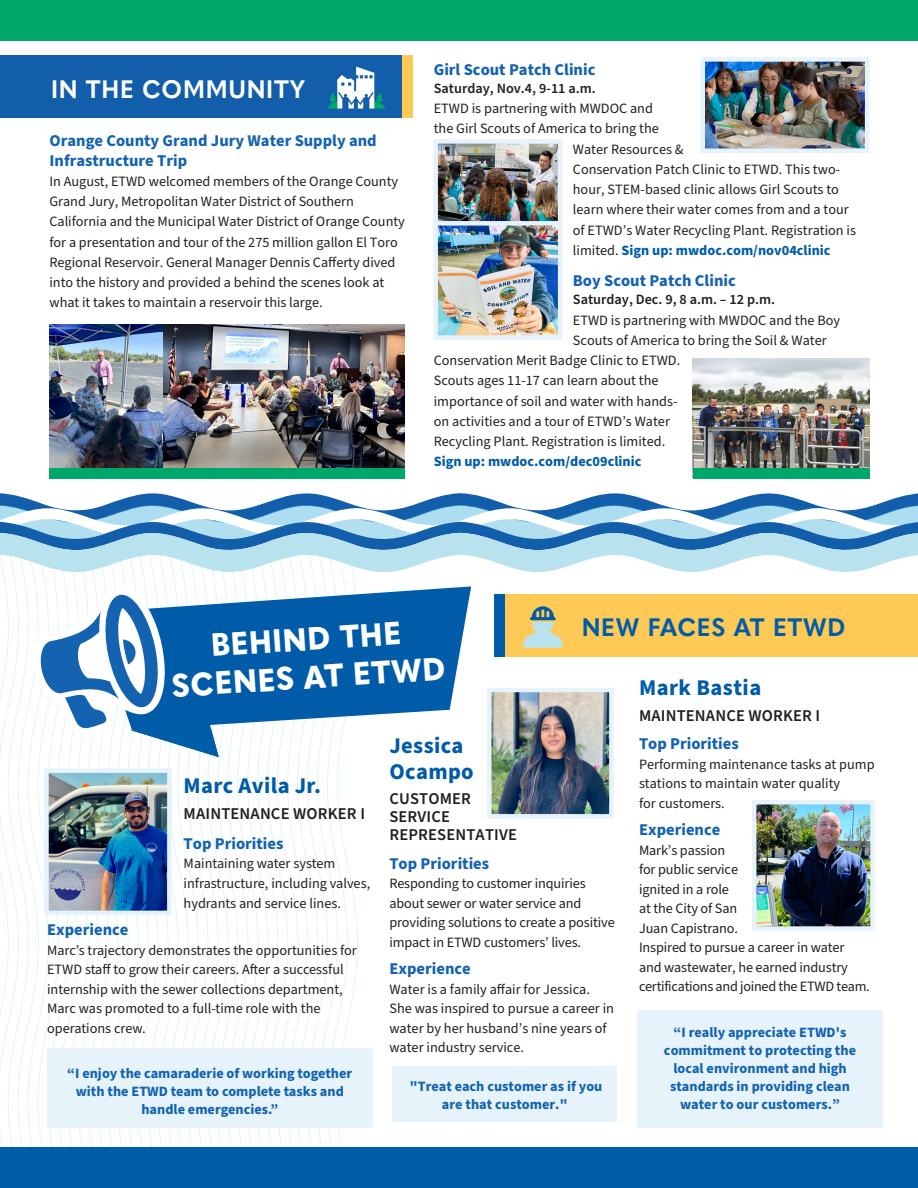
<style>
.page{position:relative;width:918px;height:1188px;background:#fff}
.page>*{position:absolute;margin:0;border:0;box-sizing:border-box;transform-origin:0 0}
.body_text_1_column_b{font:800 31.8px "Quasimoda";color:#fff;scale:.96 1}
.body_text_1_column_b-2{font:700 24.9px "Quasimoda";letter-spacing:.03em;color:#fff;scale:.96 1}
.body_text_1_column_b-3{font:700 24.9px "Quasimoda";letter-spacing:.03em;color:#005ca8;scale:.96 1}
.t1{font:700 22.5px/25.5px "Source Sans Pro";letter-spacing:.015em;color:#005ca8}
.t2{font:700 16.5px/19.5px "Source Sans Pro";color:#1463b0}
.t3{font:600 16.5px/18px "Source Sans Pro";letter-spacing:.01em;color:#231f20}
.t4{font:14.25px/19.5px "Source Sans Pro";color:#231f20}
.t5{font:700 14.25px/18px "Source Sans Pro";color:#1463b0;text-align:center}
.t6{font:700 14.25px "Source Sans Pro";color:#005ca8}
.t7{font:600 14.25px "Source Sans Pro";color:#231f20}
.s1{font-weight:400;color:#231f20}
</style>
<div class="page">
<div style="left:0;top:0;width:918px;height:40px;background:#00a76a"></div>
<div style="left:0;top:56px;width:412px;height:62px;background:#125eaa"></div>
<div style="left:402px;top:56px;width:11px;height:62px;background:#fec954"></div>
<svg style="left:328px;top:67px;width:57px;height:42px"></svg>
<svg style="left:0;top:573px;width:358px;height:575px"></svg>
<svg style="left:0;top:493px;width:918px;height:80px"></svg>
<div style="left:0;top:1148px;width:918px;height:40px;background:#005ea9"></div>
<svg style="left:92px;top:586px;width:379px;height:125px;fill:#005ca8"></svg>
<svg style="left:33px;top:588px;width:407px;height:169px"></svg>
<div style="left:500px;top:594px;width:418px;height:63px;background:#fec954"></div>
<svg style="left:523px;top:606px;width:40px;height:42px"></svg>
<div style="left:494px;top:594px;width:10px;height:63px;background:#005ca8"></div>
<img style="left:49px;top:773px;width:118px;height:137px">
<div style="left:44px;top:768px;width:128px;height:147px;border:4px solid #e6f3fa"></div>
<img style="left:757px;top:805px;width:113px;height:121px">
<div style="left:752px;top:800px;width:123px;height:131px;border:4px solid #e6f3fa"></div>
<img style="left:492px;top:693px;width:117px;height:121px">
<div style="left:487px;top:688px;width:127px;height:131px;border:4px solid #e6f3fa"></div>
<div style="left:637px;top:1011px;width:246px;height:117px;background:#e6f3fa"></div>
<div style="left:393px;top:1066px;width:224px;height:56px;background:#e6f3fa"></div>
<div style="left:47px;top:1049px;width:326px;height:79px;background:#e6f3fa"></div>
<img style="left:162px;top:325px;width:243px;height:143px">
<img style="left:705px;top:62px;width:159px;height:86px">
<div style="left:700px;top:57px;width:169px;height:96px;border:4px solid #e6f3fa"></div>
<img style="left:438px;top:144px;width:119px;height:191px">
<div style="left:433px;top:220px;width:129px;height:120px;border:4px solid #e6f3fa"></div>
<div style="left:433px;top:139px;width:129px;height:87px;border:4px solid #e6f3fa"></div>
<img style="left:50px;top:325px;width:112px;height:143px">
<div style="left:50px;top:468px;width:355px;height:11px;background:#00a76a"></div>
<img style="left:693px;top:359px;width:176px;height:109px">
<div style="left:693px;top:468px;width:176px;height:11px;background:#00a76a"></div>
<p class="body_text_1_column_b-2" style="left:51px;top:70px;width:266px">IN THE COMMUNITY</p>
<p class="t2" style="left:50px;top:131px;width:329px">Orange County Grand Jury Water Supply and<br>Infrastructure Trip</p>
<p class="t4" style="left:50px;top:172px;width:357px;line-height:20.2px">In August, ETWD welcomed members of the Orange County Grand Jury, Metropolitan Water District of Southern California and the Municipal Water District of Orange County for a presentation and tour of the 275 million gallon El Toro Regional Reservoir. General Manager Dennis Cafferty dived into the history and provided a behind the scenes look at what it takes to maintain a reservoir this large.</p>
<p class="t2" style="left:434px;top:60px;width:163px">Girl Scout Patch Clinic</p>
<p class="t7" style="left:434px;top:79px;width:164px">Saturday, Nov.4, 9-11 a.m.</p>
<p class="t4" style="left:434px;top:99px;width:221px">ETWD is partnering with MWDOC and</p>
<p class="t4" style="left:434px;top:119px;width:227px">the Girl Scouts of America to bring the</p>
<p class="t4" style="left:573px;top:140px;width:112px">Water Resources &amp;</p>
<p class="t4" style="left:573px;top:160px;width:269px">Conservation Patch Clinic to ETWD. This two-</p>
<p class="t4" style="left:573px;top:180px;width:268px">hour, STEM-based clinic allows Girl Scouts to</p>
<p class="t4" style="left:573px;top:200px;width:277px">learn where their water comes from and a tour</p>
<p class="t4" style="left:573px;top:221px;width:285px">of ETWD’s Water Recycling Plant. Registration is</p>
<p class="t6" style="left:573px;top:240px;width:259px"><span class="s1">limited.</span> Sign up: mwdoc.com/nov04clinic</p>
<p class="t2" style="left:573px;top:271px;width:164px">Boy Scout Patch Clinic</p>
<p class="t7" style="left:573px;top:290px;width:204px">Saturday, Dec. 9, 8 a.m. – 12 p.m.</p>
<p class="t4" style="left:573px;top:311px;width:269px">ETWD is partnering with MWDOC and the Boy</p>
<p class="t4" style="left:573px;top:331px;width:255px">Scouts of America to bring the Soil &amp; Water</p>
<p class="t4" style="left:434px;top:351px;width:248px">Conservation Merit Badge Clinic to ETWD.</p>
<p class="t4" style="left:434px;top:371px;width:226px">Scouts ages 11-17 can learn about the</p>
<p class="t4" style="left:434px;top:392px;width:245px">importance of soil and water with hands-</p>
<p class="t4" style="left:434px;top:412px;width:238px">on activities and a tour of ETWD’s Water</p>
<p class="t4" style="left:434px;top:432px;width:233px">Recycling Plant. Registration is limited.</p>
<p class="t6" style="left:434px;top:452px;width:209px">Sign up: mwdoc.com/dec09clinic</p>
<p class="body_text_1_column_b-3" style="left:582px;top:608px;width:276px">NEW FACES AT ETWD</p>
<p class="body_text_1_column_b" style="left:209px;top:621px;width:200px;rotate:-4deg">BEHIND THE</p>
<p class="body_text_1_column_b" style="left:170px;top:662px;width:287px;rotate:-4deg">SCENES AT ETWD</p>
<p class="t1" style="left:639px;top:675px;width:124px">Mark Bastia</p>
<p class="t3" style="left:639px;top:707px;width:183px">MAINTENANCE WORKER I</p>
<p class="t2" style="left:639px;top:734px;width:101px">Top Priorities</p>
<p class="t4" style="left:639px;top:754px;width:237px">Performing maintenance tasks at pump stations to maintain water quality<br>for customers.</p>
<p class="t2" style="left:639px;top:820px;width:83px">Experience</p>
<p class="t4" style="left:639px;top:841px;width:232px">Mark’s passion<br>for public service<br>ignited in a role<br>at the City of San<br>Juan Capistrano.<br>Inspired to pursue a career in water and wastewater, he earned industry certifications and joined the ETWD team.</p>
<p class="t1" style="left:389px;top:734px;width:86px">Jessica<br>Ocampo</p>
<p class="t3" style="left:389px;top:790px;width:129px">CUSTOMER<br>SERVICE<br>REPRESENTATIVE</p>
<p class="t2" style="left:389px;top:854px;width:101px">Top Priorities</p>
<p class="t4" style="left:389px;top:874px;width:227px">Responding to customer inquiries about sewer or water service and providing solutions to create a positive impact in ETWD customers’ lives.</p>
<p class="t2" style="left:389px;top:960px;width:83px">Experience</p>
<p class="t4" style="left:389px;top:980px;width:226px">Water is a family affair for Jessica.<br>She was inspired to pursue a career in water by her husband’s nine years of water industry service.</p>
<p class="t1" style="left:184px;top:774px;width:139px">Marc Avila Jr.</p>
<p class="t3" style="left:184px;top:805px;width:183px">MAINTENANCE WORKER I</p>
<p class="t2" style="left:184px;top:834px;width:101px">Top Priorities</p>
<p class="t4" style="left:184px;top:854px;width:188px">Maintaining water system infrastructure, including valves, hydrants and service lines.</p>
<p class="t2" style="left:47px;top:920px;width:83px">Experience</p>
<p class="t4" style="left:47px;top:941px;width:311px">Marc’s trajectory demonstrates the opportunities for ETWD staff to grow their careers. After a successful internship with the sewer collections department, Marc was promoted to a full-time role with the operations crew.</p>
<p class="t5" style="left:664px;top:1024px;width:194px">“I really appreciate ETWD's commitment to protecting the local environment and high standards in providing clean water to our customers.”</p>
<p class="t5" style="left:67px;top:1064px;width:287px">“I enjoy the camaraderie of working together with the ETWD team to complete tasks and handle emergencies.”</p>
<p class="t5" style="left:410px;top:1077px;width:194px">"Treat each customer as if you are that customer."</p>
</div>
